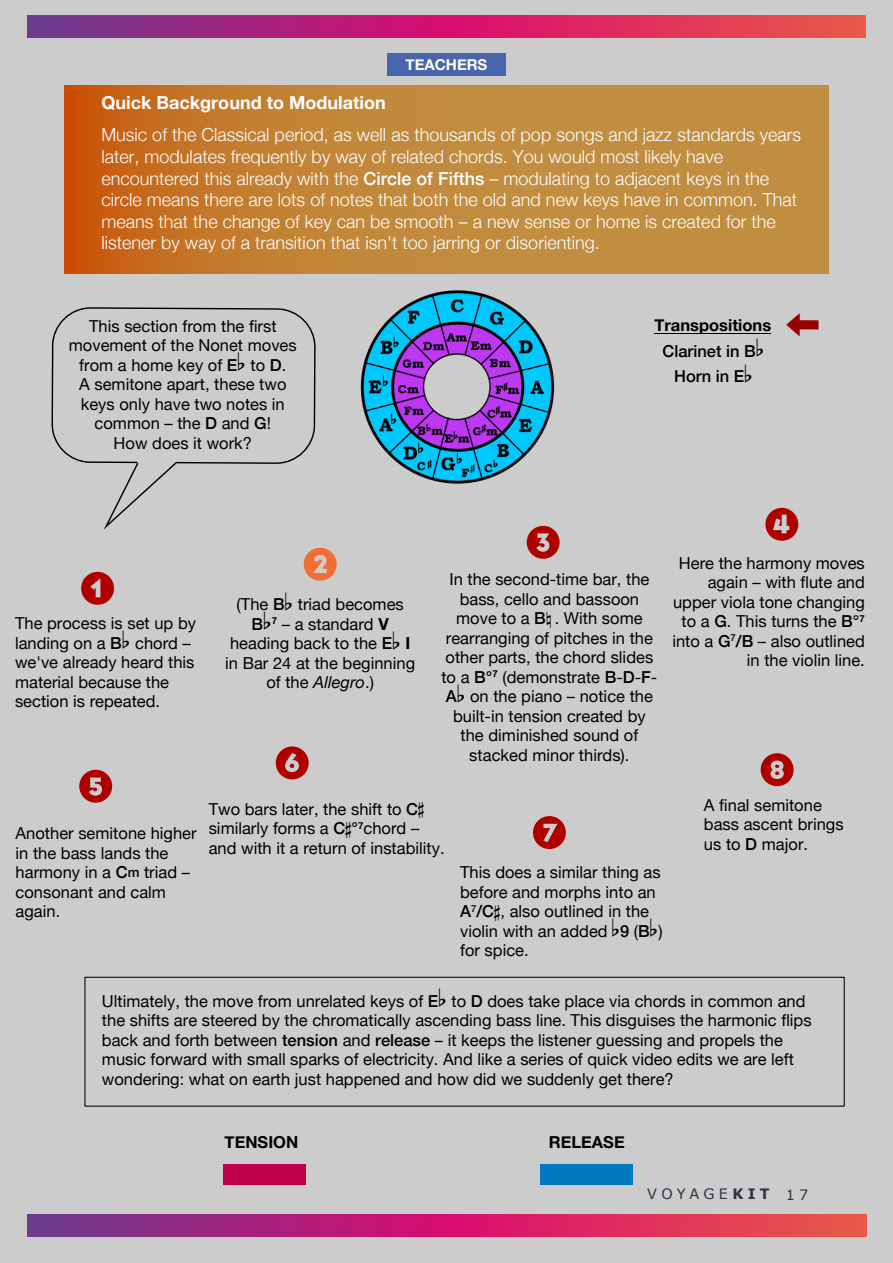
<style>
.page{position:relative;width:893px;height:1263px;background:#ccc}
.page>*{position:absolute;margin:0;border:0;box-sizing:border-box;transform-origin:0 0}
.t1{font:50.85px "Regulator Nova Cameo";color:#af0000}
.t2{font:50.85px "Regulator Nova Cameo";color:rgb(255 79 0/.75)}
.t3{font:300 18px/21.6px "Helvetica Neue";color:#fff}
.t4{font:700 18px "Helvetica Neue";color:#fff}
.t5{font:16.5px/19.5px "Helvetica Neue";color:#000}
.t6{font:500 16.5px/25.5px "Helvetica Neue";color:#000;text-align:center}
.t7{font:700 16.5px "Helvetica Neue";color:#000}
.t8{font:700 15px "Helvetica Neue";color:#fff}
.t9{font:14.4px "Verdana";letter-spacing:.3em;color:#2e3442}
.s1{font-weight:500}
.s2{font-weight:700}
.s3{font-weight:500;font-size:13.5px}
.s4{font-style:italic}
</style>
<div class="page">
<img style="left:360px;top:290px;width:195px;height:194px">
<div style="left:84px;top:977px;width:761px;height:130px;border:1px solid #000"></div>
<hr style="left:654px;top:333px;width:117px;height:1px;background:#000">
<img style="left:65px;top:86px;width:763px;height:188px">
<img style="left:28px;top:1214px;width:838px;height:23px">
<img style="left:27px;top:15px;width:839px;height:23px">
<div style="left:540px;top:1164px;width:93px;height:21px;background:#0079c1"></div>
<div style="left:223px;top:1164px;width:83px;height:21px;background:#c0004a"></div>
<div style="left:387px;top:53px;width:118px;height:22px;background:#4965ac"></div>
<svg style="left:51px;top:307px;width:265px;height:223px"></svg>
<p class="t8" style="left:406px;top:55px;width:83px">TEACHERS</p>
<p class="t4" style="left:101px;top:92px;width:286px">Quick Background to Modulation</p>
<p class="t3" style="left:101px;top:124px;width:701px">Music of the Classical period, as well as thousands of pop songs and jazz standards years later, modulates frequently by way of related chords. You would most likely have encountered this already with the <span class="s1">Circle of Fifths</span> – modulating to adjacent keys in the circle means there are lots of notes that both the old and new keys have in common. That means that the change of key can be smooth – a new sense or home is created for the listener by way of a transition that isn't too jarring or disorienting.</p>
<p class="t5" style="left:69px;top:316px;width:229px;text-align:center">This section from the first movement of the Nonet moves from a home key of <span class="s1">E</span><sup>b</sup> to <span class="s1">D</span>.<br>A semitone apart, these two keys only have two notes in common – the <span class="s1">D</span> and <span class="s1">G</span>!<br>How does it work?</p>
<p class="t6" style="left:654px;top:312px;width:118px"><span class="s2">Transpositions<br></span>Clarinet in B<sup>b<br></sup>Horn in E<sup>b</sup></p>
<h1 class="t1" style="left:80px;top:570px;width:37px">1</h1>
<p class="t5" style="left:15px;top:614px;width:183px">The process is set up by landing on a <span class="s1">B</span><sup>b</sup> chord – we've already heard this material because the section is repeated.</p>
<h1 class="t1" style="left:78px;top:768px;width:37px">5</h1>
<p class="t5" style="left:16px;top:823px;width:182px">Another semitone higher in the bass lands the harmony in a <span class="s1">C</span><span class="s3">m</span> triad – consonant and calm again.</p>
<h1 class="t2" style="left:303px;top:546px;width:37px">2</h1>
<p class="t5" style="left:225px;top:594px;width:191px;text-align:center">(The <span class="s1">B</span><sup>b</sup> triad becomes<br><span class="s1">B</span><sup>b</sup> <sup>7</sup> – a standard <span class="s2">V </span>heading back to the <span class="s1">E</span><sup>b</sup> <span class="s2">I </span>in Bar 24 at the beginning of the <span class="s4">Allegro</span>.)</p>
<h1 class="t1" style="left:275px;top:745px;width:37px">6</h1>
<h1 class="t1" style="left:525px;top:524px;width:37px">3</h1>
<p class="t5" style="left:441px;top:569px;width:217px;text-align:center">In the second-time bar, the bass, cello and bassoon move to a <span class="s1">B</span><sup>n</sup> . With some rearranging of pitches in the other parts, the chord slides to a <span class="s1">B</span><span class="s2">°</span><sup>7</sup> (demonstrate <span class="s1">B</span>-<span class="s1">D</span>-<span class="s1">F</span>-<br><span class="s1">A</span><sup>b</sup> on the piano – notice the built-in tension created by the diminished sound of stacked minor thirds).</p>
<p class="t5" style="left:209px;top:799px;width:237px">Two bars later, the shift to <span class="s1">C</span><sup># </sup>similarly forms a <span class="s1">C</span><sup>#</sup><span class="s2">°</span><sup>7</sup>chord – and with it a return of instability.</p>
<h1 class="t1" style="left:532px;top:814px;width:37px">7</h1>
<p class="t5" style="left:460px;top:862px;width:204px">This does a similar thing as before and morphs into an<br><span class="s1">A</span><sup>7</sup><span class="s1">/C</span><sup>#</sup>, also outlined in the violin with an added <sup>b</sup><span class="s1">9</span> (<span class="s1">B</span><sup>b</sup>) for spice.</p>
<h1 class="t1" style="left:764px;top:506px;width:37px">4</h1>
<p class="t5" style="left:672px;top:553px;width:194px;text-align:right">Here the harmony moves again – with flute and upper viola tone changing to a <span class="s1">G</span>. This turns the <span class="s1">B</span><span class="s2">°</span><sup>7 </sup>into a <span class="s1">G</span><sup>7</sup><span class="s1">/B</span> – also outlined in the violin line.</p>
<h1 class="t1" style="left:759px;top:752px;width:37px">8</h1>
<p class="t5" style="left:704px;top:795px;width:141px">A final semitone bass ascent brings us to <span class="s1">D</span> major.</p>
<p class="t5" style="left:102px;top:991px;width:711px">Ultimately, the move from unrelated keys of <span class="s1">E</span><sup>b</sup> to <span class="s1">D</span> does take place via chords in common and the shifts are steered by the chromatically ascending bass line. This disguises the harmonic flips back and forth between <span class="s1">tension</span> and <span class="s1">release</span> – it keeps the listener guessing and propels the music forward with small sparks of electricity. And like a series of quick video edits we are left wondering: what on earth just happened and how did we suddenly get there?</p>
<p class="t7" style="left:225px;top:1132px;width:75px">TENSION</p>
<p class="t7" style="left:549px;top:1132px;width:77px">RELEASE</p>
<p class="t9" style="left:647px;top:1188px;width:162px">VOYAGE<span class="s2">KIT</span> 17</p>
</div>
